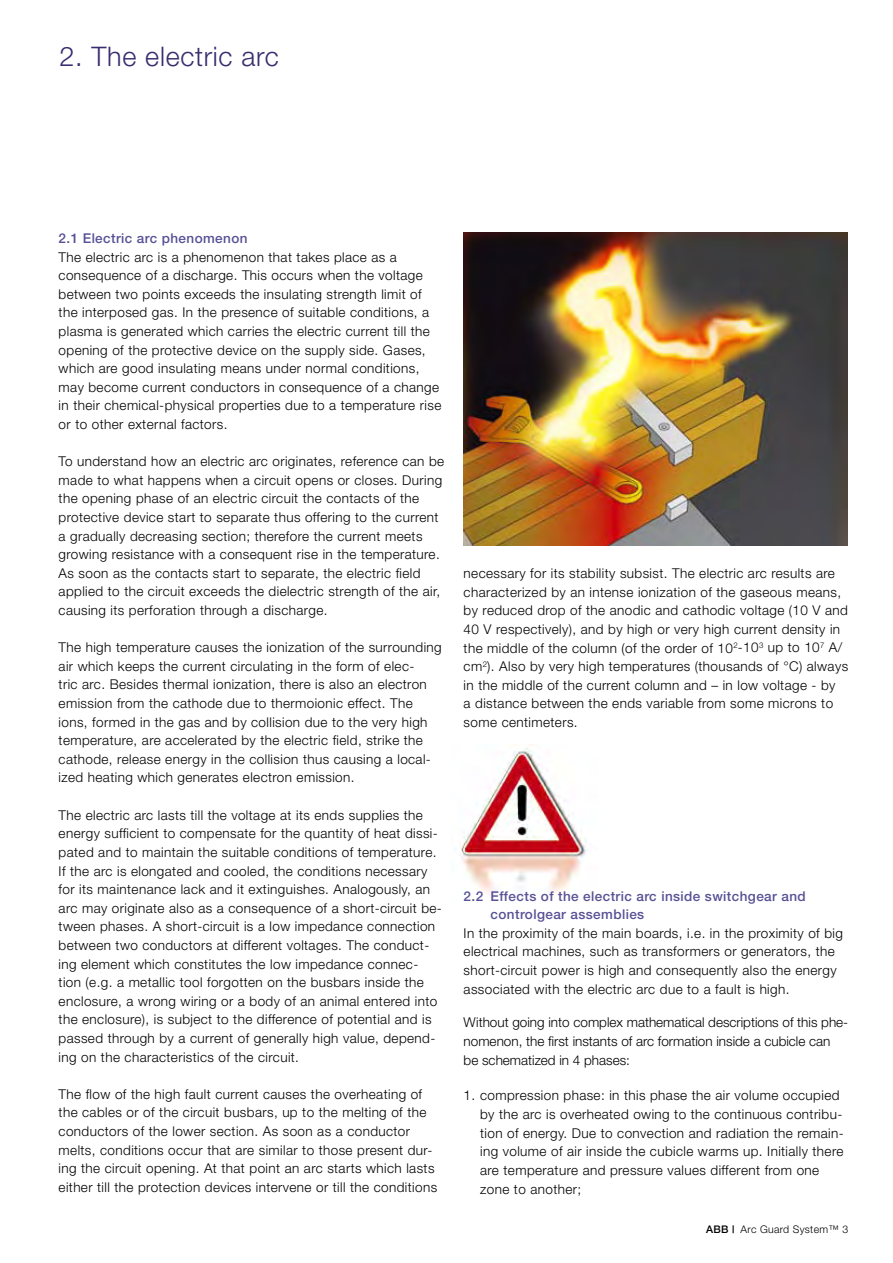
<style>
.page{position:relative;width:893px;height:1263px;background:#fff}
.page>*{position:absolute;margin:0;border:0;box-sizing:border-box;transform-origin:0 0}
.t1{font:300 27px "Helvetica Neue";letter-spacing:.025em;color:#392d6f}
.t2{font:300 13.5px/18.6px "Helvetica Neue";letter-spacing:.03em;color:#000}
.t3{font:300 13.5px/18.8px "Helvetica Neue";color:#000}
.t4{font:500 13.5px/18.6px "Helvetica Neue";letter-spacing:.03em;color:#575195}
.t5{font:300 10.5px "Helvetica Neue";letter-spacing:.03em;color:#000}
.s1{font-weight:500}
</style>
<div class="page">
<img style="left:455px;top:744px;width:132px;height:150px">
<img style="left:463px;top:232px;width:385px;height:313px">
<h1 class="t1" style="left:60px;top:40px;width:221px">2. The electric arc</h1>
<p class="t4" style="left:59px;top:229px;width:190px">2.1 Electric arc phenomenon</p>
<p class="t2" style="left:59px;top:247px;width:384px">The electric arc is a phenomenon that takes place as a consequence of a discharge. This occurs when the voltage between two points exceeds the insulating strength limit of the interposed gas. In the presence of suitable conditions, a plasma is generated which carries the electric current till the opening of the protective device on the supply side. Gases, which are good insulating means under normal conditions, may become current conductors in consequence of a change in their chemical-physical properties due to a temperature rise or to other external factors.</p>
<p class="t2" style="left:59px;top:452px;width:387px">To understand how an electric arc originates, reference can be made to what happens when a circuit opens or closes. During the opening phase of an electric circuit the contacts of the protective device start to separate thus offering to the current a gradually decreasing section; therefore the current meets growing resistance with a consequent rise in the temperature.<br>As soon as the contacts start to separate, the electric field applied to the circuit exceeds the dielectric strength of the air, causing its perforation through a discharge.</p>
<p class="t2" style="left:59px;top:638px;width:385px">The high temperature causes the ionization of the surrounding air which keeps the current circulating in the form of elec-<br>tric arc. Besides thermal ionization, there is also an electron emission from the cathode due to thermoionic effect. The ions, formed in the gas and by collision due to the very high temperature, are accelerated by the electric field, strike the cathode, release energy in the collision thus causing a local&shy;ized heating which generates electron emission.</p>
<p class="t2" style="left:59px;top:805px;width:385px">The electric arc lasts till the voltage at its ends supplies the energy sufficient to compensate for the quantity of heat dissi&shy;pated and to maintain the suitable conditions of temperature.<br>If the arc is elongated and cooled, the conditions necessary for its maintenance lack and it extinguishes. Analogously, an arc may originate also as a consequence of a short-circuit be&shy;tween phases. A short-circuit is a low impedance connection between two conductors at different voltages. The conduct&shy;ing element which constitutes the low impedance connec&shy;tion (e.g. a metallic tool forgotten on the busbars inside the enclosure, a wrong wiring or a body of an animal entered into the enclosure), is subject to the difference of potential and is passed through by a current of generally high value, depend&shy;ing on the characteristics of the circuit.</p>
<p class="t2" style="left:59px;top:1084px;width:380px">The flow of the high fault current causes the overheating of the cables or of the circuit busbars, up to the melting of the conductors of the lower section. As soon as a conductor melts, conditions occur that are similar to those present dur&shy;ing the circuit opening. At that point an arc starts which lasts either till the protection devices intervene or till the conditions</p>
<p class="t2" style="left:464px;top:564px;width:386px">necessary for its stability subsist. The electric arc results are characterized by an intense ionization of the gaseous means, by reduced drop of the anodic and cathodic voltage (10 V and 40 V respectively), and by high or very high current density in the middle of the column (of the order of 10<sup>2</sup>-10<sup>3</sup> up to 10<sup>7</sup> A/ cm<sup>2</sup>). Also by very high temperatures (thousands of °C) always in the middle of the current column and – in low voltage - by<br>a distance between the ends variable from some microns to some centimeters.</p>
<p class="t4" style="left:491px;top:886px;width:317px;text-indent:-27px">2.2 Effects of the electric arc inside switchgear and controlgear assemblies</p>
<p class="t2" style="left:464px;top:923px;width:381px">In the proximity of the main boards, i.e. in the proximity of big electrical machines, such as transformers or generators, the short-circuit power is high and consequently also the energy associated with the electric arc due to a fault is high.</p>
<p class="t3" style="left:464px;top:1013px;width:386px">Without going into complex mathematical descriptions of this phe&shy;nomenon, the first instants of arc formation inside a cubicle can be schematized in 4 phases:</p>
<p class="t2" style="left:480px;top:1086px;width:365px;text-indent:-16px">1. compression phase: in this phase the air volume occupied by the arc is overheated owing to the continuous contribu&shy;tion of energy. Due to convection and radiation the remain&shy;ing volume of air inside the cubicle warms up. Initially there are temperature and pressure values different from one zone to another;</p>
<p class="t5" style="left:706px;top:1223px;width:144px"><span class="s1">ABB |</span> Arc Guard System™ 3</p>
</div>
